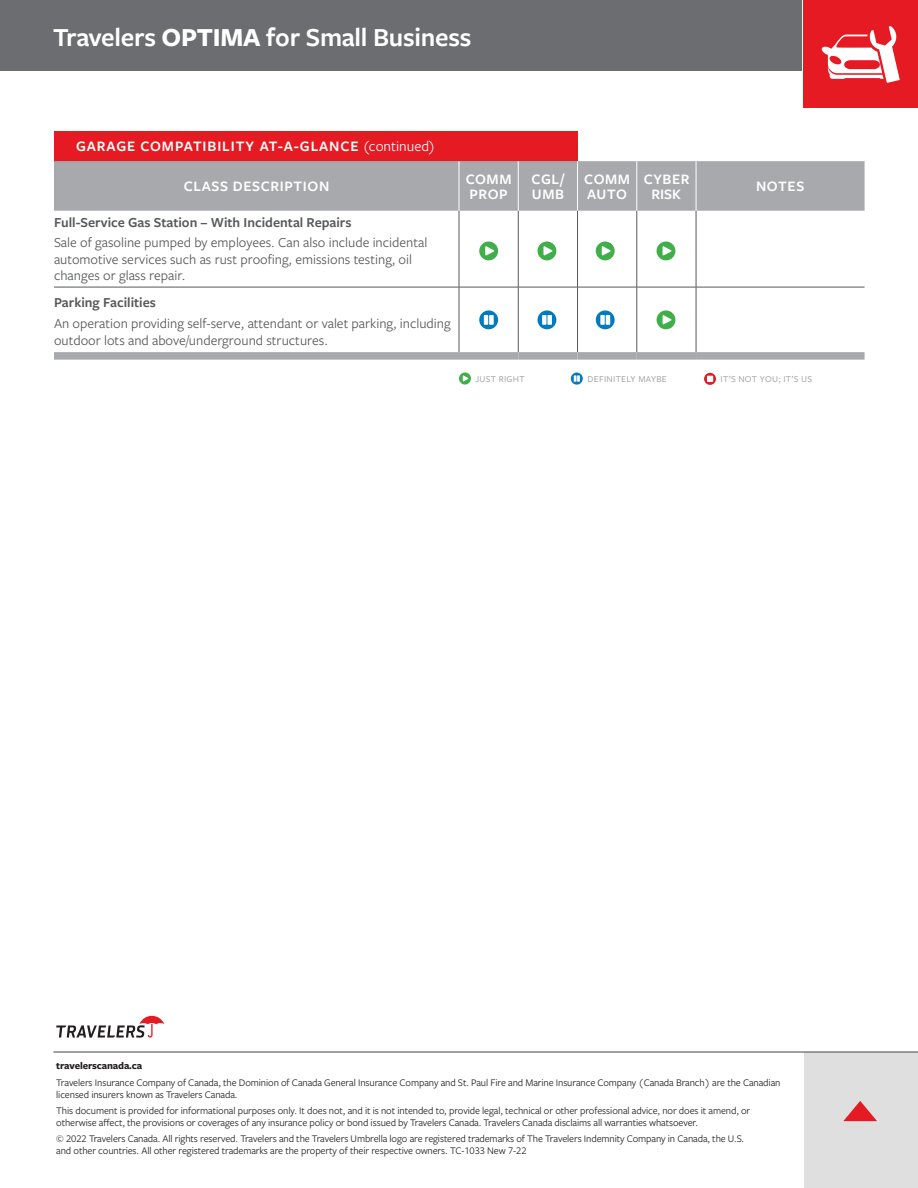
<style>
.page{position:relative;width:918px;height:1188px;background:#fff}
.page>*{position:absolute;margin:0;border:0;box-sizing:border-box;transform-origin:0 0}
.t1{font:600 27px "Freight Sans Pro";letter-spacing:-.01em;color:#fff}
.BODY_COPY{font:600 15px/15px "Freight Sans Pro";letter-spacing:.04em;color:#fff}
.BODY_COPY-2{font:600 15px "Freight Sans Pro";letter-spacing:.06em;color:#fff}
.BODY_COPY-3{font:14.25px/16.5px "Freight Sans Pro";color:#57585a}
.BODY_COPY-4{font:600 14.25px "Freight Sans Pro";color:#57585a}
.Disclaimer{font:10.5px/12px "Freight Sans Pro";letter-spacing:-.01em;color:#242021}
.Disclaimer-2{font:700 10.5px "Freight Sans Pro";letter-spacing:-.01em;color:#242021}
.BODY_COPY-5{font:500 9.3px "Freight Sans Pro";letter-spacing:.03em;color:#a8a9ad}
.s1{font-weight:700}
.s2{font-weight:400}
</style>
<div class="page">
<div style="left:804px;top:1053px;width:114px;height:135px;background:#dfdfe0"></div>
<svg style="left:843px;top:1101px;width:34px;height:20px"></svg>
<svg style="left:56px;top:1016px;width:108px;height:22px"></svg>
<hr style="left:53px;top:1051px;width:865px;height:2px;background:#57585a">
<svg style="left:459px;top:372px;width:12px;height:13px"></svg>
<svg style="left:463px;top:375px;width:5px;height:7px"></svg>
<svg style="left:571px;top:373px;width:12px;height:12px"></svg>
<svg style="left:574px;top:375px;width:6px;height:7px"></svg>
<svg style="left:704px;top:373px;width:12px;height:12px"></svg>
<svg style="left:707px;top:376px;width:6px;height:6px"></svg>
<div style="left:54px;top:131px;width:523px;height:30px;background:#e51a23"></div>
<div style="left:0;top:0;width:801px;height:70px;background:#6c6d70"></div>
<div style="left:803px;top:0;width:115px;height:108px;background:#e51a23"></div>
<div style="left:54px;top:161px;width:811px;height:50px;background:#a8a9ad"></div>
<svg style="left:54px;top:211px;width:811px;height:141px"></svg>
<hr style="left:459px;top:161px;width:1px;height:50px;background:#fff">
<hr style="left:518px;top:161px;width:1px;height:50px;background:#fff">
<hr style="left:577px;top:161px;width:1px;height:50px;background:#fff">
<hr style="left:637px;top:161px;width:1px;height:50px;background:#fff">
<hr style="left:696px;top:161px;width:1px;height:50px;background:#fff">
<hr style="left:459px;top:211px;width:1px;height:76px;background:#57585a">
<hr style="left:518px;top:211px;width:1px;height:76px;background:#57585a">
<hr style="left:577px;top:211px;width:1px;height:76px;background:#57585a">
<hr style="left:637px;top:211px;width:1px;height:76px;background:#57585a">
<hr style="left:696px;top:211px;width:1px;height:76px;background:#57585a">
<hr style="left:54px;top:287px;width:405px;height:1px;background:#57585a">
<hr style="left:459px;top:287px;width:59px;height:1px;background:#57585a">
<hr style="left:459px;top:287px;width:1px;height:65px;background:#57585a">
<hr style="left:518px;top:287px;width:60px;height:1px;background:#57585a">
<hr style="left:518px;top:287px;width:1px;height:65px;background:#57585a">
<hr style="left:578px;top:287px;width:59px;height:1px;background:#57585a">
<hr style="left:577px;top:287px;width:1px;height:65px;background:#57585a">
<hr style="left:637px;top:287px;width:59px;height:1px;background:#57585a">
<hr style="left:637px;top:287px;width:1px;height:65px;background:#57585a">
<hr style="left:696px;top:287px;width:169px;height:1px;background:#57585a">
<hr style="left:696px;top:287px;width:1px;height:65px;background:#57585a">
<div style="left:54px;top:352px;width:405px;height:8px;background:#a8a9ad"></div>
<div style="left:459px;top:352px;width:59px;height:8px;background:#a8a9ad"></div>
<div style="left:518px;top:352px;width:60px;height:8px;background:#a8a9ad"></div>
<div style="left:578px;top:352px;width:59px;height:8px;background:#a8a9ad"></div>
<div style="left:637px;top:352px;width:59px;height:8px;background:#a8a9ad"></div>
<div style="left:696px;top:352px;width:169px;height:8px;background:#a8a9ad"></div>
<svg style="left:821px;top:26px;width:79px;height:57px"></svg>
<svg style="left:479px;top:310px;width:19px;height:19px"></svg>
<hr style="left:484px;top:315px;width:4px;height:10px;background:#fff">
<div style="left:489px;top:315px;width:5px;height:10px;background:#fff"></div>
<div style="left:538px;top:310px;width:18px;height:19px;background:#007ac2;border-radius:50%"></div>
<svg style="left:542px;top:315px;width:4px;height:10px"></svg>
<div style="left:547px;top:315px;width:5px;height:10px;background:#fff"></div>
<svg style="left:596px;top:310px;width:19px;height:19px"></svg>
<div style="left:600px;top:315px;width:5px;height:10px;background:#fff"></div>
<hr style="left:606px;top:315px;width:4px;height:10px;background:#fff">
<div style="left:596px;top:242px;width:19px;height:18px;background:#40ae49;border-radius:50%"></div>
<svg style="left:602px;top:246px;width:9px;height:10px"></svg>
<div style="left:657px;top:242px;width:18px;height:18px;background:#40ae49;border-radius:50%"></div>
<svg style="left:663px;top:246px;width:8px;height:10px"></svg>
<div style="left:657px;top:310px;width:18px;height:19px;background:#40ae49;border-radius:50%"></div>
<svg style="left:663px;top:315px;width:8px;height:10px"></svg>
<div style="left:538px;top:242px;width:18px;height:18px;background:#40ae49;border-radius:50%"></div>
<svg style="left:544px;top:246px;width:8px;height:10px"></svg>
<div style="left:479px;top:242px;width:19px;height:18px;background:#40ae49;border-radius:50%"></div>
<svg style="left:485px;top:246px;width:9px;height:10px"></svg>
<p class="t1" style="left:53px;top:18px;width:420px">Travelers <span class="s1">OPTIMA</span> for Small Business</p>
<p class="BODY_COPY-2" style="left:76px;top:136px;width:360px">GARAGE COMPATIBILITY AT-A-GLANCE <span class="s2">(continued)</span></p>
<p class="BODY_COPY" style="left:184px;top:178px;width:147px">CLASS DESCRIPTION</p>
<p class="BODY_COPY" style="left:466px;top:171px;width:47px">COMM<br>PROP</p>
<p class="BODY_COPY" style="left:532px;top:171px;width:34px">CGL/<br>UMB</p>
<p class="BODY_COPY" style="left:584px;top:171px;width:47px">COMM<br>AUTO</p>
<p class="BODY_COPY" style="left:756px;top:178px;width:50px">NOTES</p>
<p class="BODY_COPY-4" style="left:54px;top:213px;width:299px">Full-Service Gas Station – With Incidental Repairs</p>
<p class="BODY_COPY-3" style="left:54px;top:234px;width:375px">Sale of gasoline pumped by employees. Can also include incidental automotive services such as rust proofing, emissions testing, oil changes or glass repair.</p>
<p class="BODY_COPY-4" style="left:54px;top:292px;width:104px">Parking Facilities</p>
<p class="BODY_COPY-3" style="left:54px;top:315px;width:398px">An operation providing self-serve, attendant or valet parking, including outdoor lots and above/underground structures.</p>
<p class="BODY_COPY" style="left:644px;top:171px;width:47px;text-align:center">CYBER<br>RISK</p>
<p class="BODY_COPY-5" style="left:475px;top:372px;width:51px">JUST RIGHT</p>
<p class="BODY_COPY-5" style="left:588px;top:372px;width:81px">DEFINITELY MAYBE</p>
<p class="BODY_COPY-5" style="left:721px;top:372px;width:93px">IT’S NOT YOU; IT’S US</p>
<p class="Disclaimer-2" style="left:56px;top:1059px;width:87px">travelerscanada.ca</p>
<p class="Disclaimer" style="left:56px;top:1076px;width:726px">Travelers Insurance Company of Canada, the Dominion of Canada General Insurance Company and St. Paul Fire and Marine Insurance Company (Canada Branch) are the Canadian licensed insurers known as Travelers Canada.</p>
<p class="Disclaimer" style="left:56px;top:1104px;width:696px">This document is provided for informational purposes only. It does not, and it is not intended to, provide legal, technical or other professional advice, nor does it amend, or otherwise affect, the provisions or coverages of any insurance policy or bond issued by Travelers Canada. Travelers Canada disclaims all warranties whatsoever.</p>
<p class="Disclaimer" style="left:56px;top:1133px;width:689px">© 2022 Travelers Canada. All rights reserved. Travelers and the Travelers Umbrella logo are registered trademarks of The Travelers Indemnity Company in Canada, the U.S. and other countries. All other registered trademarks are the property of their respective owners. TC-1033 New 7-22</p>
</div>
